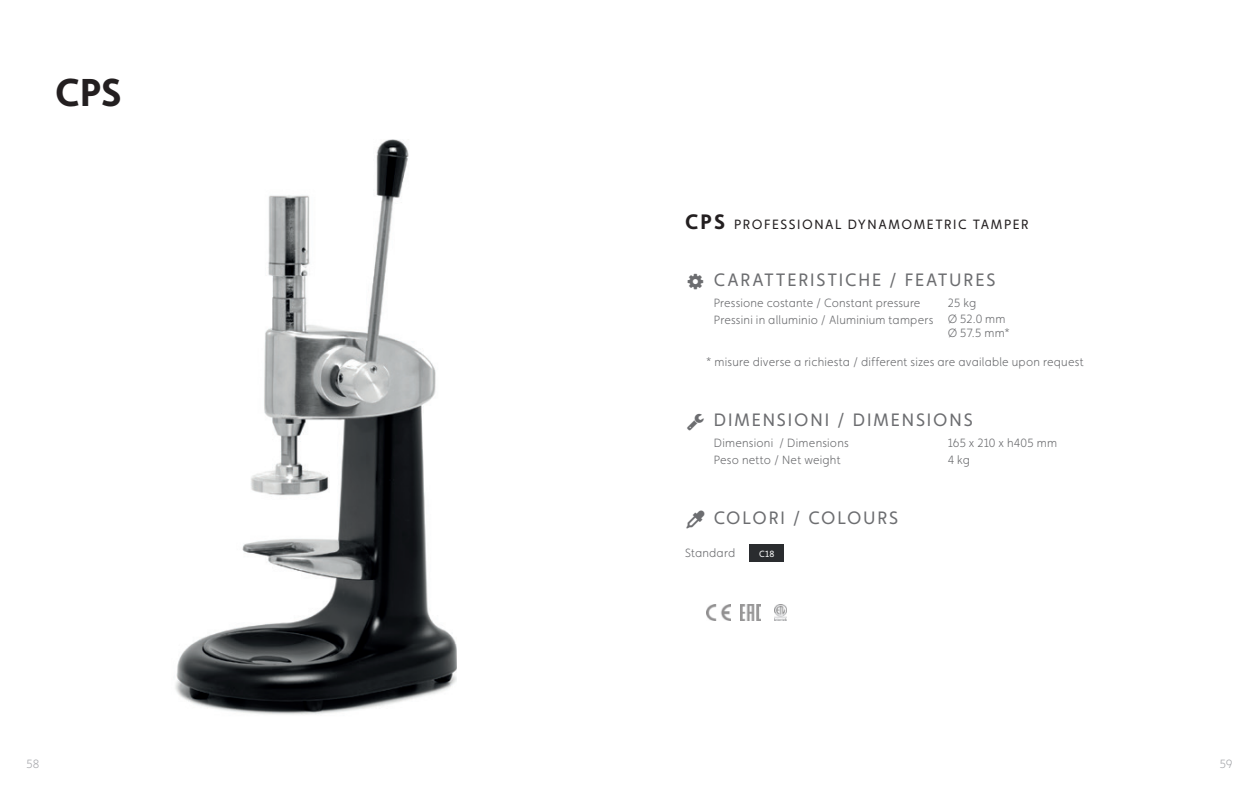
<style>
.page{position:relative;width:1259px;height:787px;background:#fff}
.page>*{position:absolute;margin:0;border:0;box-sizing:border-box;transform-origin:0 0}
.t1{font:700 39px "Faricy New";color:#231f20}
.t2{font:18px "Faricy New";letter-spacing:.105em;color:#6c6d70}
.t3{font:13.5px "Faricy New";letter-spacing:.11em;color:#231f20}
.t4{font:300 12px/17.2px "Faricy New";letter-spacing:.015em;color:#6c6d70}
.t5{font:300 12px "Faricy New";color:#a8a9ad}
.t6{font:9px "Faricy New";color:#fff}
.s1{font-weight:700;font-size:21px}
</style>
<div class="page">
<img style="left:175px;top:140px;width:282px;height:575px">
<div style="left:749px;top:545px;width:34px;height:17px;background:#2a2c2f"></div>
<img style="left:706px;top:604px;width:24px;height:17px">
<img style="left:774px;top:604px;width:12px;height:17px">
<img style="left:740px;top:604px;width:20px;height:17px">
<h1 class="t1" style="left:55px;top:69px;width:68px">CPS</h1>
<p class="t3" style="left:685px;top:216px;width:345px"><span class="s1">CPS</span> PROFESSIONAL DYNAMOMETRIC TAMPER</p>
<h2 class="t2" style="left:714px;top:269px;width:283px">CARATTERISTICHE / FEATURES</h2>
<p class="t4" style="left:714px;top:294px;width:208px">Pressione costante / Constant pressure</p>
<p class="t4" style="left:714px;top:294px;width:293px;text-indent:234px">25 kg<br>Pressini in alluminio / Aluminium tampers Ø 52.0 mm</p>
<p class="t4" style="left:947px;top:324px;width:64px">Ø 57.5 mm*</p>
<p class="t4" style="left:706px;top:353px;width:379px">* misure diverse a richiesta / different sizes are available upon request</p>
<h2 class="t2" style="left:714px;top:409px;width:261px">DIMENSIONI / DIMENSIONS</h2>
<p class="t4" style="left:714px;top:434px;width:136px">Dimensioni / Dimensions</p>
<p class="t4" style="left:947px;top:434px;width:111px">165 x 210 x h405 mm</p>
<p class="t4" style="left:714px;top:451px;width:128px">Peso netto / Net weight</p>
<p class="t4" style="left:947px;top:451px;width:24px">4 kg</p>
<h2 class="t2" style="left:714px;top:507px;width:186px">COLORI / COLOURS</h2>
<p class="t4" style="left:685px;top:544px;width:52px">Standard</p>
<p class="t6" style="left:759px;top:548px;width:17px">C18</p>
<p class="t5" style="left:26px;top:757px;width:14px">58</p>
<p class="t5" style="left:1219px;top:757px;width:14px">59</p>
</div>
